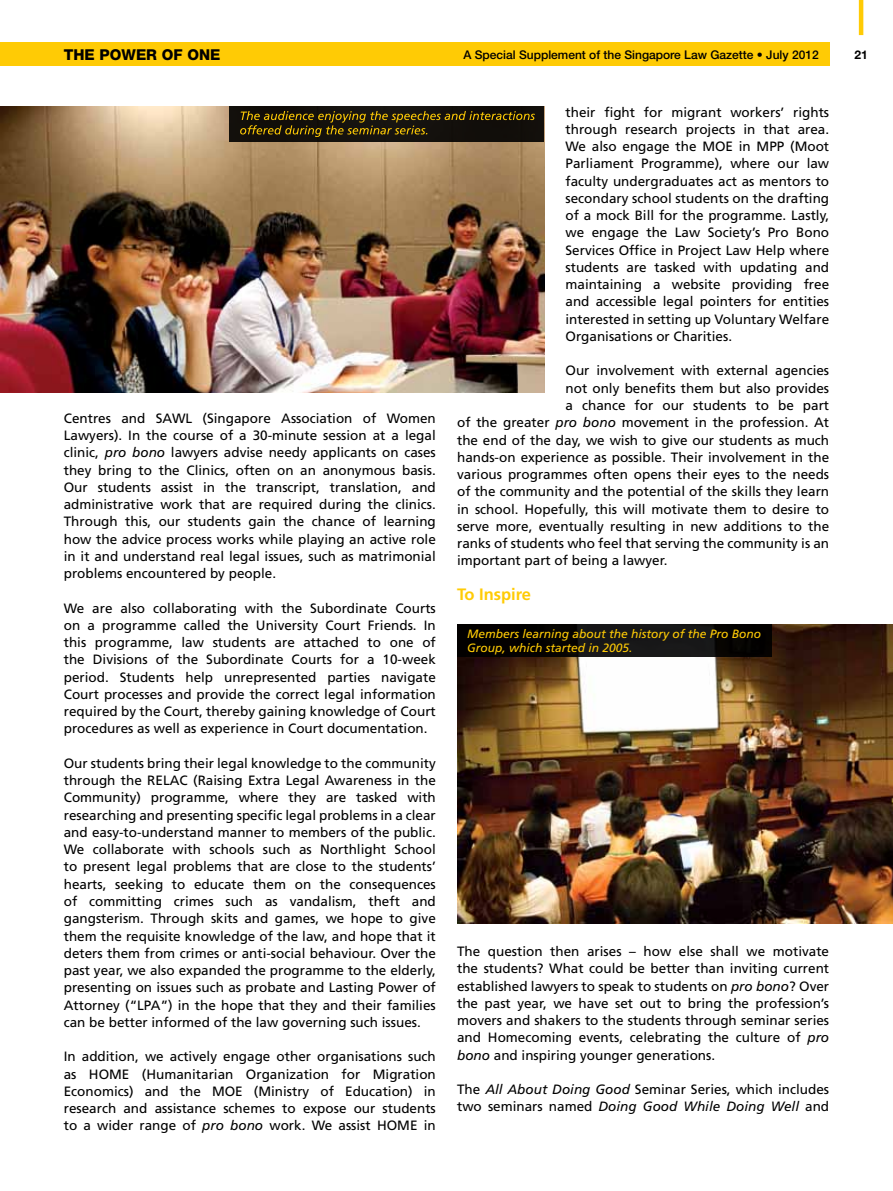
<style>
.page{position:relative;width:893px;height:1191px;background:#fff}
.page>*{position:absolute;margin:0;border:0;box-sizing:border-box;transform-origin:0 0}
.t1{font:700 16.5px "Frutiger LT Std";color:#ffcb05}
.t2{font:800 15px "Helvetica Neue LT Std";color:#000}
.t3{font:13.5px/17.2px "Frutiger LT Std";color:#000;text-align:justify}
.t4{font:italic 12px/14.4px "Frutiger LT Std";color:#ffcb05}
.t5{font:500 12px "Helvetica Neue LT Std";color:#000}
.t6{font:700 12px "Helvetica Neue LT Std";color:#000}
.s1{font-style:italic}
</style>
<div class="page">
<img style="left:0;top:106px;width:544px;height:287px">
<img style="left:457px;top:624px;width:436px;height:300px">
<svg style="left:457px;top:624px;width:315px;height:33px;background:#0c0b0b"></svg>
<div style="left:230px;top:106px;width:314px;height:35px;background:#13100b"></div>
<svg style="left:240px;top:111px;width:295px;height:26px"></svg>
<div style="left:0;top:43px;width:829px;height:23px;background:#ffcb05"></div>
<hr style="left:859px;top:0;width:4px;height:35px;background:#ffcb05">
<p class="t2" style="left:64px;top:45px;width:158px">THE POWER OF ONE</p>
<p class="t5" style="left:463px;top:47px;width:357px">A Special Supplement of the Singapore Law Gazette • July 2012</p>
<p class="t6" style="left:854px;top:47px;width:15px">21</p>
<p class="t3" style="left:64px;top:409px;width:374px">Centres and SAWL (Singapore Association of Women Lawyers). In the course of a 30-minute session at a legal clinic, <span class="s1">pro bono</span> lawyers advise needy applicants on cases they bring to the Clinics, often on an anonymous basis.<br>Our students assist in the transcript, translation, and administrative work that are required during the clinics.<br>Through this, our students gain the chance of learning how the advice process works while playing an active role in it and understand real legal issues, such as matrimonial problems encountered by people.</p>
<p class="t3" style="left:64px;top:599px;width:374px">We are also collaborating with the Subordinate Courts on a programme called the University Court Friends. In this programme, law students are attached to one of the Divisions of the Subordinate Courts for a 10-week period. Students help unrepresented parties navigate Court processes and provide the correct legal information required by the Court, thereby gaining knowledge of Court procedures as well as experience in Court documentation.</p>
<p class="t3" style="left:64px;top:754px;width:374px">Our students bring their legal knowledge to the community through the RELAC (Raising Extra Legal Awareness in the Community) programme, where they are tasked with researching and presenting specific legal problems in a clear and easy-to-understand manner to members of the public.<br>We collaborate with schools such as Northlight School to present legal problems that are close to the students’ hearts, seeking to educate them on the consequences of committing crimes such as vandalism, theft and gangsterism. Through skits and games, we hope to give them the requisite knowledge of the law, and hope that it deters them from crimes or anti-social behaviour. Over the past year, we also expanded the programme to the elderly, presenting on issues such as probate and Lasting Power of Attorney (“LPA”) in the hope that they and their families can be better informed of the law governing such issues.</p>
<p class="t3" style="left:64px;top:1048px;width:374px">In addition, we actively engage other organisations such as HOME (Humanitarian Organization for Migration Economics) and the MOE (Ministry of Education) in research and assistance schemes to expose our students to a wider range of <span class="s1">pro bono</span> work. We assist HOME in</p>
<p class="t3" style="left:566px;top:103px;width:265px">their fight for migrant workers’ rights through research projects in that area.<br>We also engage the MOE in MPP (Moot Parliament Programme), where our law faculty undergraduates act as mentors to secondary school students on the drafting of a mock Bill for the programme. Lastly, we engage the Law Society’s Pro Bono Services Office in Project Law Help where students are tasked with updating and maintaining a website providing free and accessible legal pointers for entities interested in setting up Voluntary Welfare Organisations or Charities.</p>
<p class="t3" style="left:566px;top:362px;width:265px">Our involvement with external agencies</p>
<p class="t3" style="left:566px;top:379px;width:265px">not only benefits them but also provides</p>
<p class="t3" style="left:566px;top:397px;width:265px">a chance for our students to be part</p>
<p class="t3" style="left:457px;top:414px;width:374px">of the greater <span class="s1">pro bono</span> movement in the profession. At</p>
<p class="t3" style="left:457px;top:431px;width:374px">the end of the day, we wish to give our students as much</p>
<p class="t3" style="left:457px;top:448px;width:374px">hands-on experience as possible. Their involvement in the</p>
<p class="t3" style="left:457px;top:466px;width:374px">various programmes often opens their eyes to the needs</p>
<p class="t3" style="left:457px;top:483px;width:374px">of the community and the potential of the skills they learn</p>
<p class="t3" style="left:457px;top:500px;width:374px">in school. Hopefully, this will motivate them to desire to</p>
<p class="t3" style="left:457px;top:517px;width:374px">serve more, eventually resulting in new additions to the</p>
<p class="t3" style="left:457px;top:535px;width:374px">ranks of students who feel that serving the community is an</p>
<p class="t3" style="left:457px;top:552px;width:212px">important part of being a lawyer.</p>
<p class="t1" style="left:457px;top:584px;width:75px">To Inspire</p>
<p class="t4" style="left:467px;top:626px;width:296px">Members learning about the history of the Pro Bono<br>Group, which started in 2005.</p>
<p class="t3" style="left:457px;top:942px;width:374px">The question then arises – how else shall we motivate the students? What could be better than inviting current established lawyers to speak to students on <span class="s1">pro bono</span>? Over the past year, we have set out to bring the profession’s movers and shakers to the students through seminar series and Homecoming events, celebrating the culture of <span class="s1">pro bono</span> and inspiring younger generations.</p>
<p class="t3" style="left:457px;top:1080px;width:374px">The <span class="s1">All About Doing Good</span> Seminar Series, which includes two seminars named <span class="s1">Doing Good While Doing Well</span> and</p>
</div>
